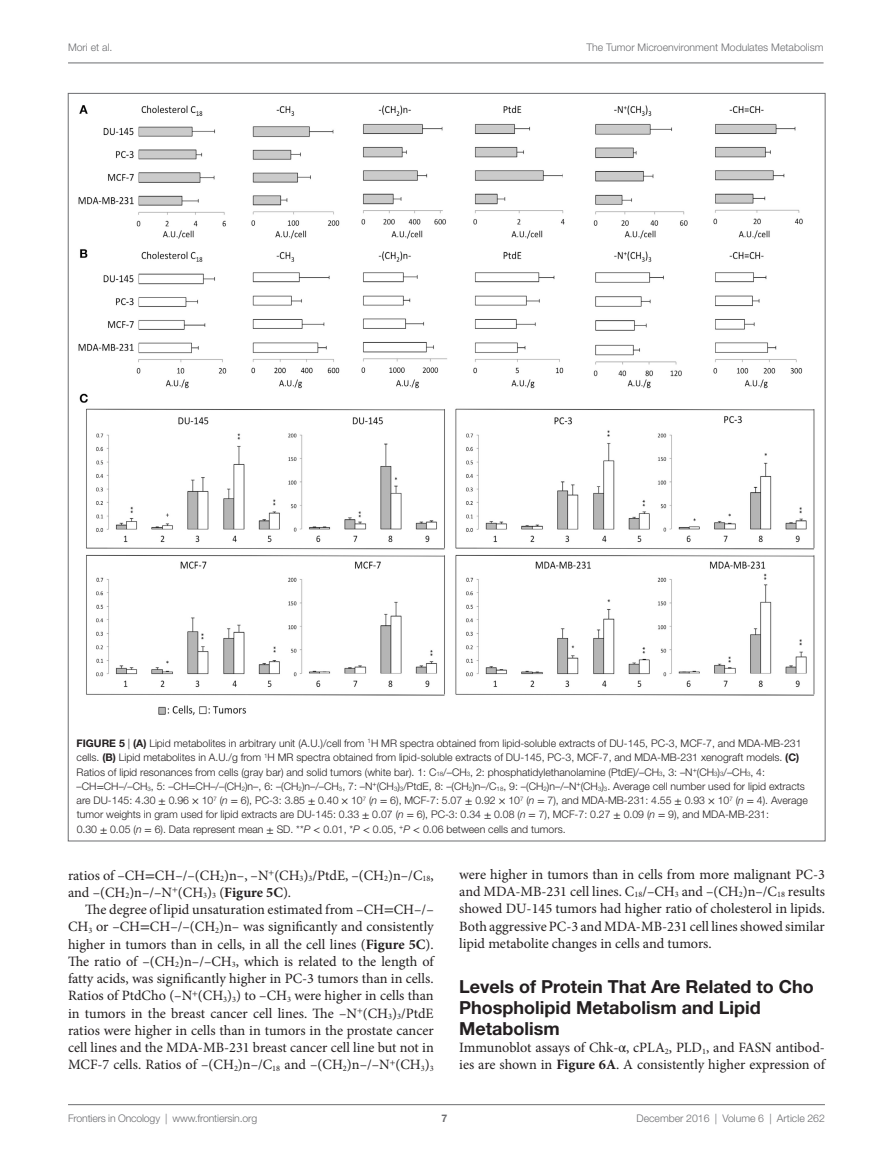
<style>
.page{position:relative;width:893px;height:1170px;background:#fff}
.page>*{position:absolute;margin:0;border:0;box-sizing:border-box;transform-origin:0 0}
.t1{font:700 18px/21px "Helvetica Neue LT Std";color:#231f20}
.t2{font:14.25px/17.2px "Minion Pro";letter-spacing:-.005em;color:#231f20}
.t3{font:300 10.5px/14.2px "Helvetica Neue LT Std";color:#231f20}
.t4{font:300 10.5px "Helvetica Neue LT Std";color:#6c6d70}
.t5{font:700 10.5px "Helvetica Neue LT Std";color:#6c6d70}
.s1{font-weight:700}
.s2{font-family:"STIX General";font-weight:400}
.s3{font-style:italic}
.s4{font-family:"STIX General"}
</style>
<div class="page">
<hr style="left:68px;top:1104px;width:757px;height:1px;background:#6c6d70">
<hr style="left:68px;top:63px;width:755px;height:1px;background:#6c6d70">
<img style="left:78px;top:105px;width:737px;height:611px">
<p class="t4" style="left:68px;top:41px;width:46px">Mori et al.</p>
<p class="t4" style="left:586px;top:41px;width:239px">The Tumor Microenvironment Modulates Metabolism</p>
<p class="t3" style="left:77px;top:735px;width:733px"><span class="s1">FIG URE 5</span> | <span class="s1">(A)</span> Lipid metabolites in arbitrary unit (A.U.)/cell from <sup>1</sup>H MR spectra obtained from lipid-soluble extracts of DU-145, PC-3, MCF-7, and MDA-MB-231 cells. <span class="s1">(B)</span> Lipid metabolites in A.U./g from <sup>1</sup>H MR spectra obtained from lipid-soluble extracts of DU-145, PC-3, MCF-7, and MDA-MB-231 xenograft models. <span class="s1">(C)<br></span>Ratios of lipid resonances from cells (gray bar) and solid tumors (white bar). 1: C<sub>18</sub>/–CH<sub>3</sub>, 2: phosphatidylethanolamine (PtdE)/–CH<sub>3</sub>, 3: –N<sup>+</sup>(CH<sub>3</sub>)<sub>3</sub>/–CH<sub>3</sub>, 4: –CH<span class="s2">=</span>CH–/–CH<sub>3</sub>, 5: –CH<span class="s2">=</span>CH–/–(CH<sub>2</sub>)n–, 6: –(CH<sub>2</sub>)n–/–CH<sub>3</sub>, 7: –N<sup>+</sup>(CH<sub>3</sub>)<sub>3</sub>/PtdE, 8: –(CH<sub>2</sub>)n–/C<sub>18</sub>, 9: –(CH<sub>2</sub>)n–/–N<sup>+</sup>(CH<sub>3</sub>)<sub>3</sub>. Average cell number used for lipid extracts are DU-145: 4.30 <span class="s2">±</span> 0.96 <span class="s2">×</span> 10<sup>7</sup> (<span class="s3">n</span> <span class="s2">=</span> 6), PC-3: 3.85 <span class="s2">±</span> 0.40 <span class="s2">×</span> 10<sup>7</sup> (<span class="s3">n</span> <span class="s2">=</span> 6), MCF-7: 5.07 <span class="s2">±</span> 0.92 <span class="s2">×</span> 10<sup>7</sup> (<span class="s3">n</span> <span class="s2">=</span> 7), and MDA-MB-231: 4.55 <span class="s2">±</span> 0.93 <span class="s2">×</span> 10<sup>7</sup> (<span class="s3">n</span> <span class="s2">=</span> 4). Average tumor weights in gram used for lipid extracts are DU-145: 0.33 <span class="s2">±</span> 0.07 (<span class="s3">n</span> <span class="s2">=</span> 6), PC-3: 0.34 <span class="s2">±</span> 0.08 (<span class="s3">n</span> <span class="s2">=</span> 7), MCF-7: 0.27 <span class="s2">±</span> 0.09 (<span class="s3">n</span> <span class="s2">=</span> 9), and MDA-MB-231:<br>0.30 <span class="s2">±</span> 0.05 (<span class="s3">n</span> <span class="s2">=</span> 6). Data represent mean <span class="s2">±</span> SD. **<span class="s3">P</span> <span class="s2">&lt;</span> 0.01, *<span class="s3">P</span> <span class="s2">&lt;</span> 0.05, <sup>+</sup><span class="s3">P</span> <span class="s2">&lt;</span> 0.06 between cells and tumors.</p>
<p class="t2" style="left:68px;top:866px;width:367px">ratios of –CH<span class="s4">=</span>CH–/–(CH<sub>2</sub>)n–, –N<sup>+</sup>(CH<sub>3</sub>)<sub>3</sub>/PtdE, –(CH<sub>2</sub>)n–/C<sub>18</sub>, and –(CH<sub>2</sub>)n–/–N<sup>+</sup>(CH<sub>3</sub>)<sub>3</sub> (<span class="s1">Figure 5C</span>).</p>
<p class="t2" style="left:68px;top:900px;width:367px;text-align:justify;text-indent:17px">The degree of lipid unsaturation estimated from –CH<span class="s4">=</span>CH–/– CH<sub>3</sub> or –CH<span class="s4">=</span>CH–/–(CH<sub>2</sub>)n– was significantly and consistently higher in tumors than in cells, in all the cell lines (<span class="s1">Figure 5C</span>).<br>The ratio of –(CH<sub>2</sub>)n–/–CH<sub>3</sub>, which is related to the length of fatty acids, was significantly higher in PC-3 tumors than in cells.<br>Ratios of PtdCho (–N<sup>+</sup>(CH<sub>3</sub>)<sub>3</sub>) to –CH<sub>3</sub> were higher in cells than in tumors in the breast cancer cell lines. The –N<sup>+</sup>(CH<sub>3</sub>)<sub>3</sub>/PtdE ratios were higher in cells than in tumors in the prostate cancer cell lines and the MDA-MB-231 breast cancer cell line but not in MCF-7 cells. Ratios of –(CH<sub>2</sub>)n–/C<sub>18</sub> and –(CH<sub>2</sub>)n–/–N<sup>+</sup>(CH<sub>3</sub>)<sub>3</sub></p>
<p class="t2" style="left:459px;top:865px;width:367px;text-align:justify">were higher in tumors than in cells from more malignant PC-3 and MDA-MB-231 cell lines. C<sub>18</sub>/–CH<sub>3</sub> and –(CH<sub>2</sub>)n–/C<sub>18</sub> results showed DU-145 tumors had higher ratio of cholesterol in lipids.<br>Both aggressive PC-3 and MDA-MB-231 cell lines showed similar lipid metabolite changes in cells and tumors.</p>
<p class="t1" style="left:459px;top:975px;width:356px">Levels of Protein That Are Related to Cho<br>Phospholipid Metabolism and Lipid<br>Metabolism</p>
<p class="t2" style="left:459px;top:1038px;width:367px">Immunoblot assays of Chk-<span class="s4">α</span>, cPLA<sub>2</sub>, PLD<sub>1</sub>, and FASN antibod&shy;ies are shown in <span class="s1">Figure 6A</span>. A consistently higher expression of</p>
<p class="t4" style="left:68px;top:1111px;width:191px">Frontiers in Oncology | www.frontiersin.org</p>
<p class="t4" style="left:636px;top:1111px;width:190px">December 2016 | Volume 6 | Article 262</p>
<p class="t5" style="left:441px;top:1111px;width:7px">7</p>
</div>
